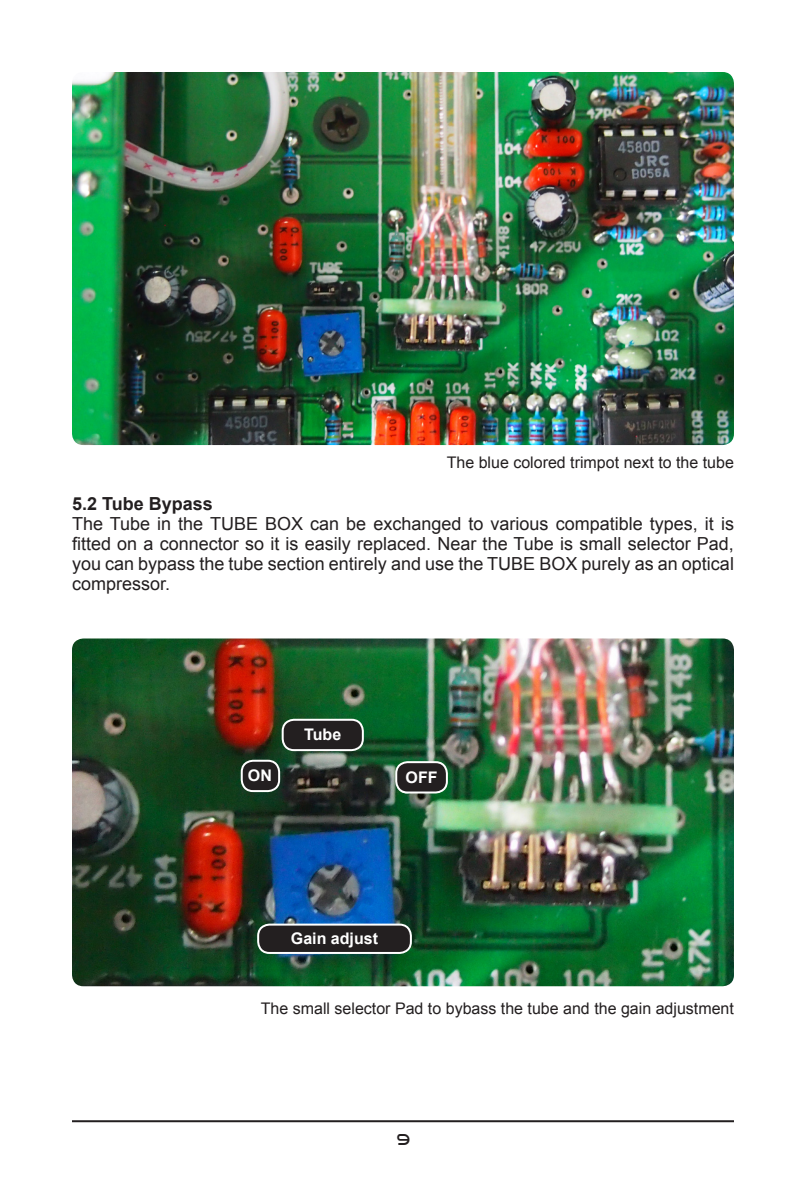
<style>
.page{position:relative;width:806px;height:1192px;background:#fff}
.page>*{position:absolute;margin:0;border:0;box-sizing:border-box;transform-origin:0 0}
.t1{font:18px/20px "Arial";color:#231f20;text-align:justify}
.t2{font:700 18px "Arial";color:#231f20}
.t3{font:16px "Arial";color:#231f20}
.t4{font:700 16px "Arial";color:#fff}
.t5{font:16px "Good Times";color:#231f20}
</style>
<div class="page">
<hr style="left:72px;top:1120px;width:662px;height:2px;background:#231f20">
<img style="left:72px;top:72px;width:662px;height:373px">
<img style="left:72px;top:638px;width:662px;height:348px">
<div style="left:258px;top:924px;width:153px;height:29px;background:#231f20;border-radius:11px"></div>
<div style="left:257px;top:923px;width:155px;height:31px;border:2px solid #fff;border-radius:11px"></div>
<div style="left:283px;top:720px;width:80px;height:30px;background:#231f20;border-radius:11px"></div>
<div style="left:282px;top:719px;width:82px;height:32px;border:2px solid #fff;border-radius:11px"></div>
<div style="left:242px;top:761px;width:37px;height:30px;background:#231f20;border-radius:11px"></div>
<div style="left:241px;top:760px;width:39px;height:32px;border:2px solid #fff;border-radius:11px"></div>
<div style="left:396px;top:762px;width:51px;height:30px;background:#231f20;border-radius:11px"></div>
<div style="left:395px;top:761px;width:53px;height:32px;border:2px solid #fff;border-radius:11px"></div>
<p class="t3" style="left:447px;top:452px;width:289px">The blue colored trimpot next to the tube</p>
<p class="t2" style="left:72px;top:492px;width:142px">5.2 Tube Bypass</p>
<p class="t1" style="left:72px;top:514px;width:663px">The Tube in the TUBE BOX can be exchanged to various compatible types, it is fitted on a connector so it is easily replaced. Near the Tube is small selector Pad, you can bypass the tube section entirely and use the TUBE BOX purely as an optical compressor.</p>
<p class="t4" style="left:304px;top:724px;width:39px">Tube</p>
<p class="t4" style="left:248px;top:765px;width:26px">ON</p>
<p class="t4" style="left:406px;top:766px;width:33px">OFF</p>
<p class="t4" style="left:291px;top:928px;width:89px">Gain adjust</p>
<p class="t3" style="left:261px;top:998px;width:475px">The small selector Pad to bybass the tube and the gain adjustment</p>
<p class="t5" style="left:396px;top:1132px;width:16px">9</p>
</div>
